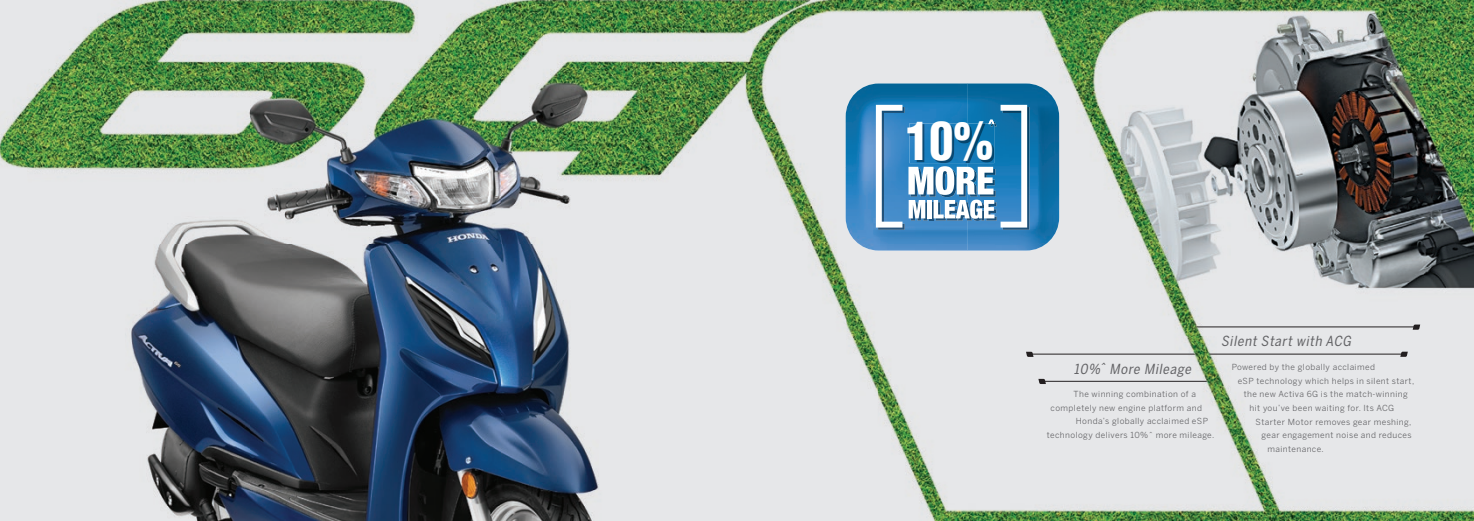
<style>
.page{position:relative;width:1474px;height:521px;background:#fff}
.page>*{position:absolute;margin:0;border:0;box-sizing:border-box;transform-origin:0 0}
.t1{font:900 condensed 51.8px "Helvetica LT";color:#fff;scale:.92 1}
.t2{font:italic 13.83px "Benton Sans Cond";color:#636366}
.t3{font:8.31px "Benton Sans";letter-spacing:.05em;color:#636366}
</style>
<div class="page">
<img style="left:0;top:0;width:752px;height:521px">
<img style="left:752px;top:0;width:125px;height:122px">
<img style="left:877px;top:0;width:596px;height:91px">
<img style="left:1035px;top:91px;width:438px;height:430px">
<img style="left:752px;top:122px;width:94px;height:399px">
<img style="left:846px;top:251px;width:31px;height:270px">
<img style="left:877px;top:251px;width:158px;height:270px">
<img style="left:845px;top:83px;width:214px;height:168px">
<img style="left:878px;top:107px;width:26px;height:123px">
<img style="left:1002px;top:107px;width:27px;height:123px">
<svg style="left:875px;top:105px;width:27px;height:123px"></svg>
<svg style="left:908px;top:105px;width:119px;height:123px"></svg>
<hr style="left:1042px;top:381px;width:222px;height:1px;background:#231f20">
<hr style="left:1029px;top:354px;width:235px;height:1px;background:#231f20">
<svg style="left:1026px;top:352px;width:7px;height:5px"></svg>
<svg style="left:1038px;top:379px;width:7px;height:5px"></svg>
<hr style="left:1157px;top:354px;width:246px;height:1px;background:#231f20">
<hr style="left:1170px;top:327px;width:246px;height:1px;background:#231f20">
<svg style="left:1412px;top:324px;width:8px;height:6px"></svg>
<svg style="left:1400px;top:352px;width:7px;height:5px"></svg>
<h1 class="t1" style="left:905px;top:108px;width:97px">10%</h1>
<h2 class="t2" style="left:1073px;top:360px;width:121px">10%^ More Mileage</h2>
<p class="t3" style="left:1073px;top:389px;width:124px">The winning combination of a</p>
<p class="t3" style="left:1050px;top:403px;width:153px">completely new engine platform and</p>
<p class="t3" style="left:1075px;top:416px;width:134px">Honda’s globally acclaimed eSP</p>
<p class="t3" style="left:1046px;top:430px;width:169px">technology delivers 10%^ more mileage.</p>
<h2 class="t2" style="left:1221px;top:333px;width:134px">Silent Start with ACG</h2>
<p class="t3" style="left:1231px;top:362px;width:145px">Powered by the globally acclaimed</p>
<p class="t3" style="left:1237px;top:376px;width:178px">eSP technology which helps in silent start,</p>
<p class="t3" style="left:1243px;top:389px;width:166px">the new Activa 6G is the match-winning</p>
<p class="t3" style="left:1249px;top:403px;width:146px">hit you’ve been waiting for. Its ACG</p>
<p class="t3" style="left:1255px;top:416px;width:157px">Starter Motor removes gear meshing,</p>
<p class="t3" style="left:1261px;top:430px;width:151px">gear engagement noise and reduces</p>
<p class="t3" style="left:1267px;top:444px;width:58px">maintenance.</p>
</div>
